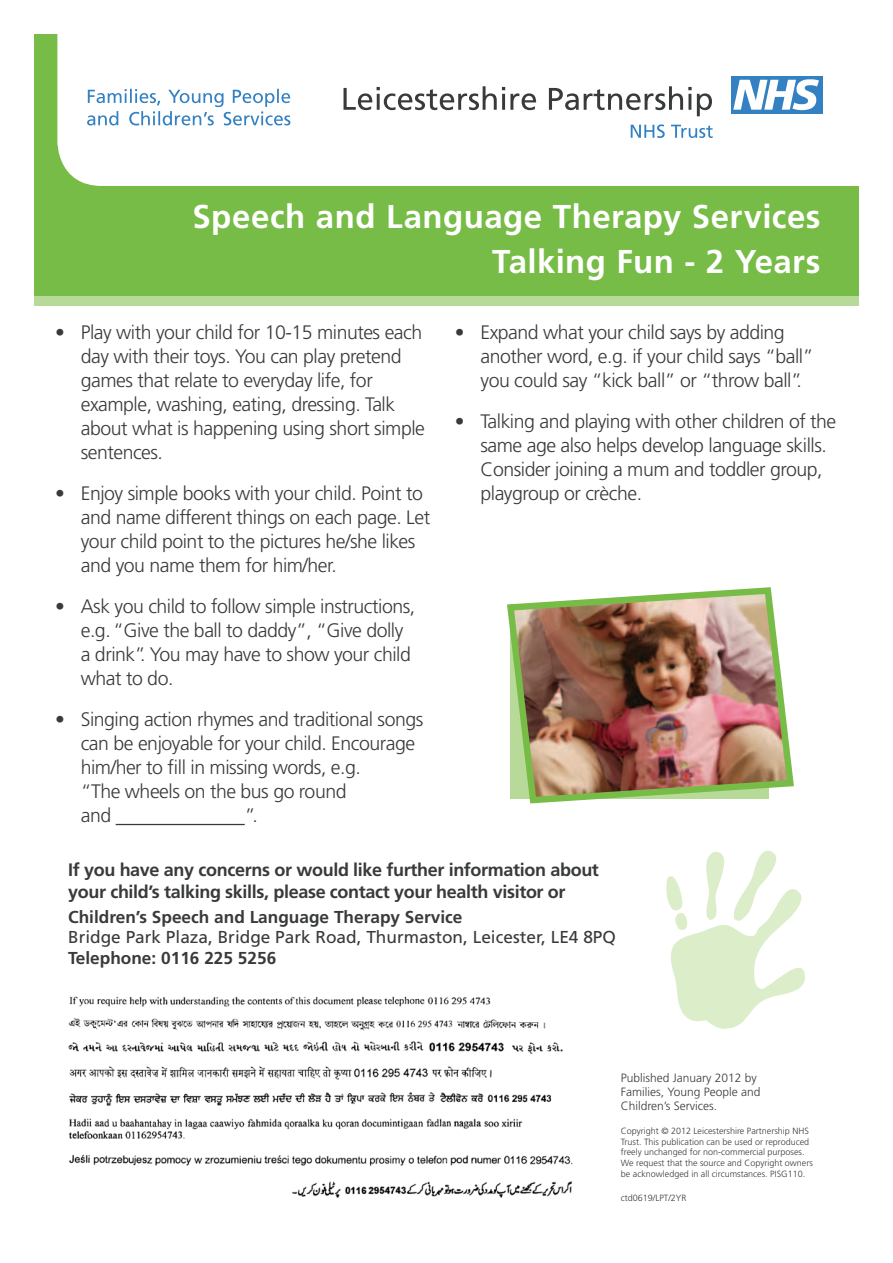
<style>
.page{position:relative;width:893px;height:1263px;background:#fff}
.page>*{position:absolute;margin:0;border:0;box-sizing:border-box;transform-origin:0 0}
.t1{font:700 33px/45px "Frutiger";letter-spacing:.015em;color:#fff;text-align:right}
.t2{font:300 19.5px/24px "Frutiger";letter-spacing:-.025em;color:#383a3b}
.t3{font:700 18px/21.6px "Frutiger";letter-spacing:-.02em;color:#383a3b}
.t4{font:700 17.25px "Frutiger";color:#383a3b}
.t5{font:17.25px "Frutiger";color:#383a3b}
.t6{font:300 12px/14.4px "Frutiger";color:#383a3b}
.t7{font:300 9px/10.8px "Frutiger";color:#383a3b}
</style>
<div class="page">
<div style="left:34px;top:290px;width:825px;height:15px;background:#b7da98"></div>
<div style="left:34px;top:34px;width:825px;height:262px;background:#77bc46"></div>
<div style="left:57px;top:34px;width:802px;height:152px;background:#fff"></div>
<hr style="left:116px;top:824px;width:129px;height:1px;background:#383a3b">
<img style="left:507px;top:587px;width:287px;height:217px">
<img style="left:68px;top:996px;width:505px;height:202px">
<svg style="left:87px;top:89px;width:203px;height:36px;background:#d4e4f2"></svg>
<svg style="left:343px;top:86px;width:193px;height:24px;background:#c7c7c8"></svg>
<svg style="left:549px;top:86px;width:163px;height:30px;background:#d0d0d1"></svg>
<svg style="left:631px;top:124px;width:34px;height:14px"></svg>
<svg style="left:671px;top:125px;width:42px;height:13px"></svg>
<div style="left:731px;top:76px;width:91px;height:37px;background:#3381c2"></div>
<svg style="left:733px;top:79px;width:86px;height:31px"></svg>
<svg style="left:666px;top:850px;width:139px;height:179px"></svg>
<h1 class="t1" style="left:192px;top:193px;width:630px">Speech and Language Therapy Services<br>Talking Fun - 2 Years</h1>
<p class="t2" style="left:81px;top:320px;width:346px;text-indent:-26px">• Play with your child for 10-15 minutes each day with their toys. You can play pretend games that relate to everyday life, for example, washing, eating, dressing. Talk about what is happening using short simple sentences.</p>
<p class="t2" style="left:81px;top:481px;width:351px;text-indent:-26px">• Enjoy simple books with your child. Point to and name different things on each page. Let your child point to the pictures he/she likes and you name them for him/her.</p>
<p class="t2" style="left:81px;top:594px;width:336px;text-indent:-26px">• Ask you child to follow simple instructions, e.g.“Give the ball to daddy”, “Give dolly a drink”. You may have to show your child what to do.</p>
<p class="t2" style="left:81px;top:707px;width:344px;text-indent:-26px">• Singing action rhymes and traditional songs can be enjoyable for your child. Encourage him/her to fill in missing words, e.g.<br>“The wheels on the bus go round<br>and</p>
<p class="t2" style="left:245px;top:803px;width:15px">”.</p>
<p class="t2" style="left:480px;top:320px;width:335px;text-indent:-26px">• Expand what your child says by adding another word, e.g. if your child says “ball” you could say “kick ball” or “throw ball”.</p>
<p class="t2" style="left:480px;top:409px;width:357px;text-indent:-26px">• Talking and playing with other children of the same age also helps develop language skills.<br>Consider joining a mum and toddler group, playgroup or crèche.</p>
<p class="t3" style="left:68px;top:859px;width:532px">If you have any concerns or would like further information about your child’s talking skills, please contact your health visitor or</p>
<p class="t4" style="left:68px;top:906px;width:396px">Children’s Speech and Language Therapy Service</p>
<p class="t5" style="left:68px;top:927px;width:549px">Bridge Park Plaza, Bridge Park Road, Thurmaston, Leicester, LE4 8PQ</p>
<p class="t4" style="left:68px;top:948px;width:210px">Telephone: 0116 225 5256</p>
<p class="t6" style="left:621px;top:1070px;width:141px">Published January 2012 by<br>Families, Young People and<br>Children’s Services.</p>
<p class="t7" style="left:621px;top:1125px;width:194px">Copyright © 2012 Leicestershire Partnership NHS Trust. This publication can be used or reproduced freely unchanged for non-commercial purposes.<br>We request that the source and Copyright owners be acknowledged in all circumstances. PISG110.</p>
<p class="t7" style="left:621px;top:1192px;width:67px">ctd0619/LPT/2YR</p>
</div>
